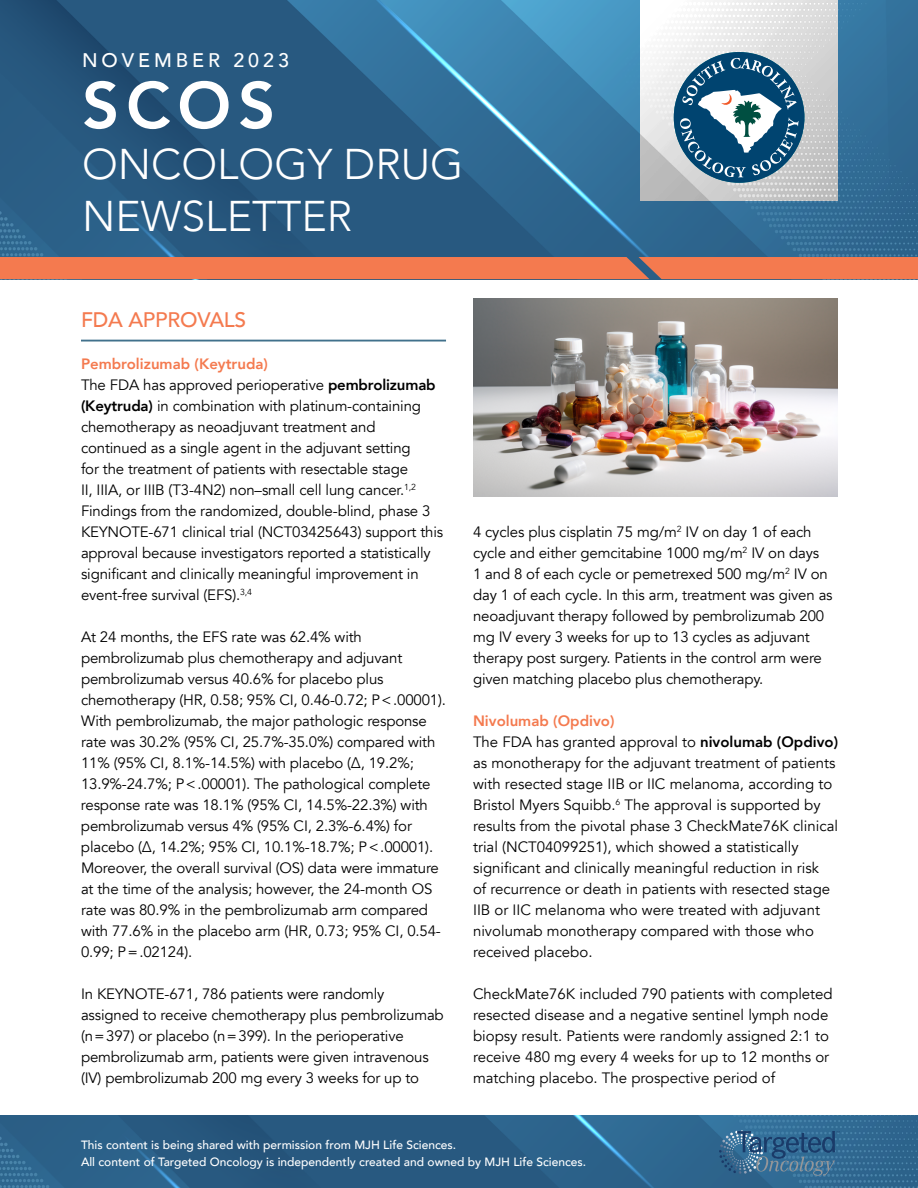
<style>
.page{position:relative;width:918px;height:1188px;background:#fff}
.page>*{position:absolute;margin:0;border:0;box-sizing:border-box;transform-origin:0 0}
.t1{font:800 64.8px "Avenir";color:#fff}
.t2{font:300 42.9px/51.4px "Avenir";color:#fff}
.t3{font:500 21px "Avenir";letter-spacing:-.01em;color:#f47a4f}
.t4{font:500 19.65px "Avenir";letter-spacing:.2em;color:#fff}
.t5{font:15px/21px "Avenir";letter-spacing:-.01em;color:#000}
.t6{font:500 12px/16.5px "Avenir";color:#fff}
.s1{font-weight:800;color:#f47a4f}
.s2{font-weight:800}
</style>
<div class="page">
<img style="left:0;top:0;width:918px;height:257px">
<svg style="left:640px;top:0;width:198px;height:201px"></svg>
<div style="left:674px;top:52px;width:130px;height:131px;background:#004470;border-radius:50%"></div>
<svg style="left:680px;top:58px;width:119px;height:119px"></svg>
<div style="left:0;top:257px;width:918px;height:22px;background:#f47a4f"></div>
<img style="left:0;top:1115px;width:918px;height:73px">
<svg style="left:719px;top:1130px;width:120px;height:46px;background:#3b6c93"></svg>
<hr style="left:81px;top:340px;width:365px;height:2px;background:#41718c">
<img style="left:474px;top:299px;width:363px;height:197px">
<h3 class="t4" style="left:82px;top:43px;width:208px">NOVEMBER 2023</h3>
<h1 class="t1" style="left:82px;top:55px;width:195px">SCOS</h1>
<h2 class="t2" style="left:82px;top:139px;width:383px">ONCOLOGY DRUG<br>NEWSLETTER</h2>
<h3 class="t3" style="left:81px;top:302px;width:167px">FDA APPROVALS</h3>
<p class="t5" style="left:81px;top:354px;width:364px"><span class="s1">Pembrolizumab (Keytruda)<br></span>The FDA has approved perioperative <span class="s2">pembrolizumab (Keytruda)</span> in combination with platinum-containing chemotherapy as neoadjuvant treatment and continued as a single agent in the adjuvant setting<br>for the treatment of patients with resectable stage<br>II, IIIA, or IIIB (T3-4N2) non–small cell lung cancer.<sup>1,2<br></sup>Findings from the randomized, double-blind, phase 3<br>KEYNOTE-671 clinical trial (NCT03425643) support this approval because investigators reported a statistically significant and clinically meaningful improvement in event-free survival (EFS).<sup>3,4</sup></p>
<p class="t5" style="left:81px;top:627px;width:367px">At 24 months, the EFS rate was 62.4% with pembrolizumab plus chemotherapy and adjuvant pembrolizumab versus 40.6% for placebo plus chemotherapy (HR, 0.58; 95% CI, 0.46-0.72; P&lt;.00001).<br>With pembrolizumab, the major pathologic response rate was 30.2% (95% CI, 25.7%-35.0%) compared with 11% (95% CI, 8.1%-14.5%) with placebo (Δ, 19.2%; 13.9%-24.7%; P&lt;.00001). The pathological complete response rate was 18.1% (95% CI, 14.5%-22.3%) with pembrolizumab versus 4% (95% CI, 2.3%-6.4%) for placebo (Δ, 14.2%; 95% CI, 10.1%-18.7%; P&lt;.00001).<br>Moreover, the overall survival (OS) data were immature at the time of the analysis; however, the 24-month OS rate was 80.9% in the pembrolizumab arm compared with 77.6% in the placebo arm (HR, 0.73; 95% CI, 0.54- 0.99; P=.02124).</p>
<p class="t5" style="left:81px;top:984px;width:364px">In KEYNOTE-671, 786 patients were randomly assigned to receive chemotherapy plus pembrolizumab (n=397) or placebo (n=399). In the perioperative pembrolizumab arm, patients were given intravenous (IV) pembrolizumab 200 mg every 3 weeks for up to</p>
<p class="t5" style="left:473px;top:522px;width:361px">4 cycles plus cisplatin 75 mg/m<sup>2</sup> IV on day 1 of each cycle and either gemcitabine 1000 mg/m<sup>2</sup> IV on days<br>1 and 8 of each cycle or pemetrexed 500 mg/m<sup>2</sup> IV on day 1 of each cycle. In this arm, treatment was given as neoadjuvant therapy followed by pembrolizumab 200 mg IV every 3 weeks for up to 13 cycles as adjuvant therapy post surgery. Patients in the control arm were given matching placebo plus chemotherapy.</p>
<p class="t5" style="left:473px;top:711px;width:367px"><span class="s1">Nivolumab (Opdivo)<br></span>The FDA has granted approval to <span class="s2">nivolumab (Opdivo) </span>as monotherapy for the adjuvant treatment of patients with resected stage IIB or IIC melanoma, according to Bristol Myers Squibb.<sup>6</sup> The approval is supported by results from the pivotal phase 3 CheckMate76K clinical trial (NCT04099251), which showed a statistically significant and clinically meaningful reduction in risk<br>of recurrence or death in patients with resected stage IIB or IIC melanoma who were treated with adjuvant nivolumab monotherapy compared with those who received placebo.</p>
<p class="t5" style="left:473px;top:984px;width:361px">CheckMate76K included 790 patients with completed resected disease and a negative sentinel lymph node biopsy result. Patients were randomly assigned 2:1 to receive 480 mg every 4 weeks for up to 12 months or matching placebo. The prospective period of</p>
<p class="t6" style="left:81px;top:1136px;width:507px">This content is being shared with permission from MJH Life Sciences.<br>All content of Targeted Oncology is independently created and owned by MJH Life Sciences.</p>
</div>
